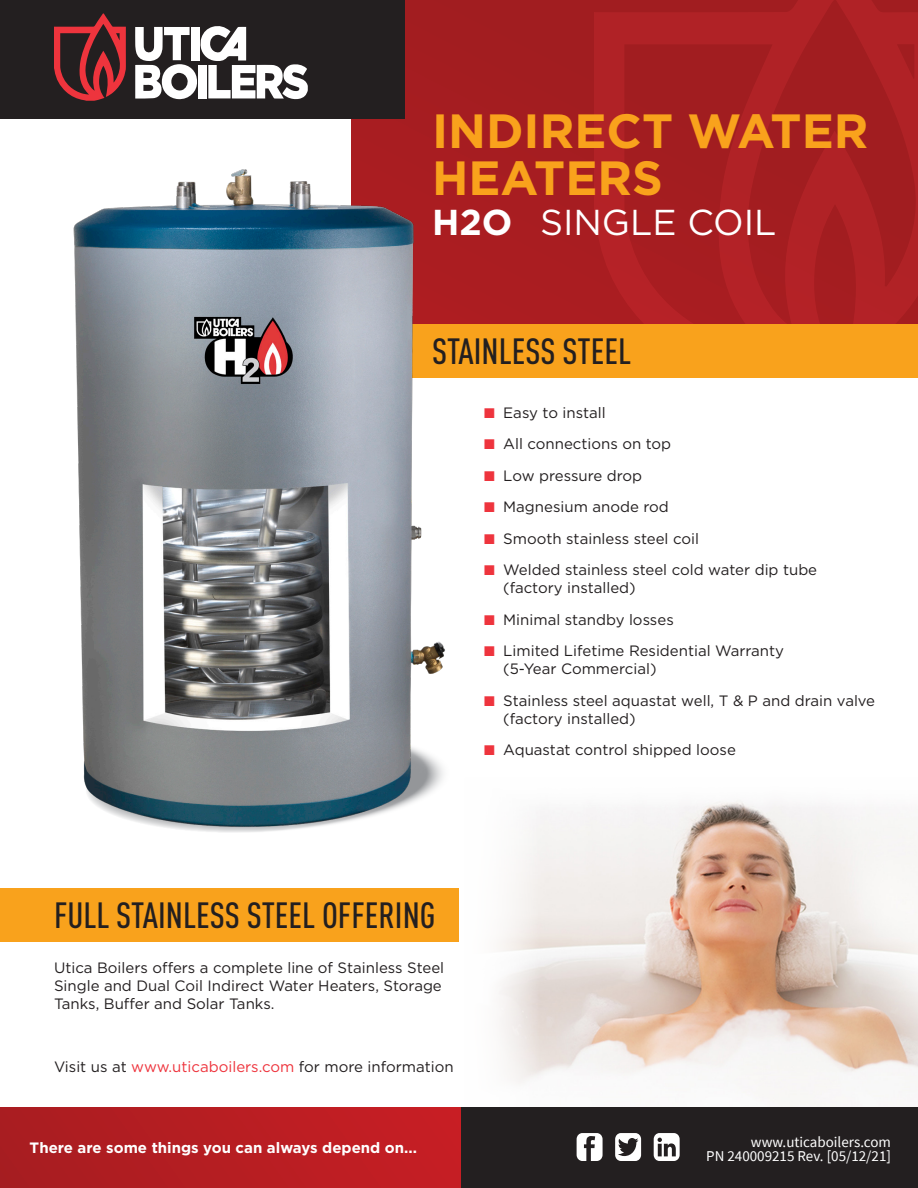
<style>
.page{position:relative;width:918px;height:1188px;background:#fff}
.page>*{position:absolute;margin:0;border:0;box-sizing:border-box;transform-origin:0 0}
.Paragraph{font:700 48px "Gotham HTF";color:#f9a21c}
.Paragraph-2{font:500 36px "DIN Cond";color:#231f20}
.Paragraph-3{font:36px "Gotham HTF";color:#fff}
.t1{font:15px/18px "Gotham HTF";color:#231f20}
.t2{font:15px/14.4px "Source Sans Pro";color:#fff;text-align:right}
.t3{font:700 15px "Gotham HTF";color:#fff}
.s1{font-weight:700}
.s2{font-family:"Arial";font-size:21px;color:#ee343d}
.s3{color:#ee343d}
</style>
<div class="page">
<div style="left:351px;top:0;width:567px;height:338px;background:#a61d21"></div>
<svg style="left:594px;top:0;width:324px;height:324px"></svg>
<div style="left:0;top:888px;width:459px;height:54px;background:#f9a21c"></div>
<img style="left:498px;top:800px;width:420px;height:307px">
<div style="left:461px;top:1107px;width:457px;height:81px;background:#231f20"></div>
<div style="left:0;top:0;width:405px;height:119px;background:#231f20"></div>
<svg style="left:54px;top:14px;width:72px;height:87px"></svg>
<svg style="left:135px;top:26px;width:173px;height:74px"></svg>
<div style="left:198px;top:65px;width:9px;height:33px;background:#fff"></div>
<div style="left:191px;top:27px;width:8px;height:33px;background:#fff"></div>
<div style="left:405px;top:324px;width:513px;height:54px;background:#f9a21c"></div>
<div style="left:0;top:1107px;width:461px;height:81px;background:linear-gradient(to right,#a71d21,#c71e24)"></div>
<svg style="left:577px;top:1133px;width:26px;height:28px"></svg>
<svg style="left:615px;top:1133px;width:26px;height:28px"></svg>
<svg style="left:654px;top:1133px;width:26px;height:28px"></svg>
<img style="left:73px;top:169px;width:372px;height:663px">
<p class="Paragraph" style="left:432px;top:104px;width:438px">INDIRECT WATER</p>
<p class="Paragraph" style="left:432px;top:150px;width:232px">HEATERS</p>
<p class="Paragraph-3" style="left:432px;top:203px;width:346px"><span class="s1">H2O</span> SINGLE COIL</p>
<p class="Paragraph-2" style="left:432px;top:330px;width:201px">STAINLESS STEEL</p>
<p class="t1" style="left:483px;top:403px;width:124px"><span class="s2">■</span> Easy to install</p>
<p class="t1" style="left:483px;top:435px;width:190px"><span class="s2">■</span> All connections on top</p>
<p class="t1" style="left:483px;top:466px;width:161px"><span class="s2">■</span> Low pressure drop</p>
<p class="t1" style="left:483px;top:498px;width:187px"><span class="s2">■</span> Magnesium anode rod</p>
<p class="t1" style="left:483px;top:529px;width:217px"><span class="s2">■</span> Smooth stainless steel coil</p>
<p class="t1" style="left:503px;top:561px;width:315px;text-indent:-20px"><span class="s2">■</span> Welded stainless steel cold water dip tube (factory installed)</p>
<p class="t1" style="left:483px;top:610px;width:192px"><span class="s2">■</span> Minimal standby losses</p>
<p class="t1" style="left:503px;top:642px;width:282px;text-indent:-20px"><span class="s2">■</span> Limited Lifetime Residential Warranty (5-Year Commercial)</p>
<p class="t1" style="left:503px;top:691px;width:373px;text-indent:-20px"><span class="s2">■</span> Stainless steel aquastat well, T &amp; P and drain valve (factory installed)</p>
<p class="t1" style="left:483px;top:741px;width:254px"><span class="s2">■</span> Aquastat control shipped loose</p>
<p class="Paragraph-2" style="left:54px;top:894px;width:383px">FULL STAINLESS STEEL OFFERING</p>
<p class="t1" style="left:54px;top:959px;width:392px">Utica Boilers offers a complete line of Stainless Steel<br>Single and Dual Coil Indirect Water Heaters, Storage<br>Tanks, Buffer and Solar Tanks.</p>
<p class="t1" style="left:54px;top:1058px;width:401px">Visit us at <span class="s3">www.uticaboilers.com</span> for more information</p>
<p class="t3" style="left:30px;top:1139px;width:389px">There are some things you can always depend on...</p>
<p class="t2" style="left:706px;top:1134px;width:186px">www.uticaboilers.com<br>PN 240009215 Rev. [05/12/21]</p>
</div>
